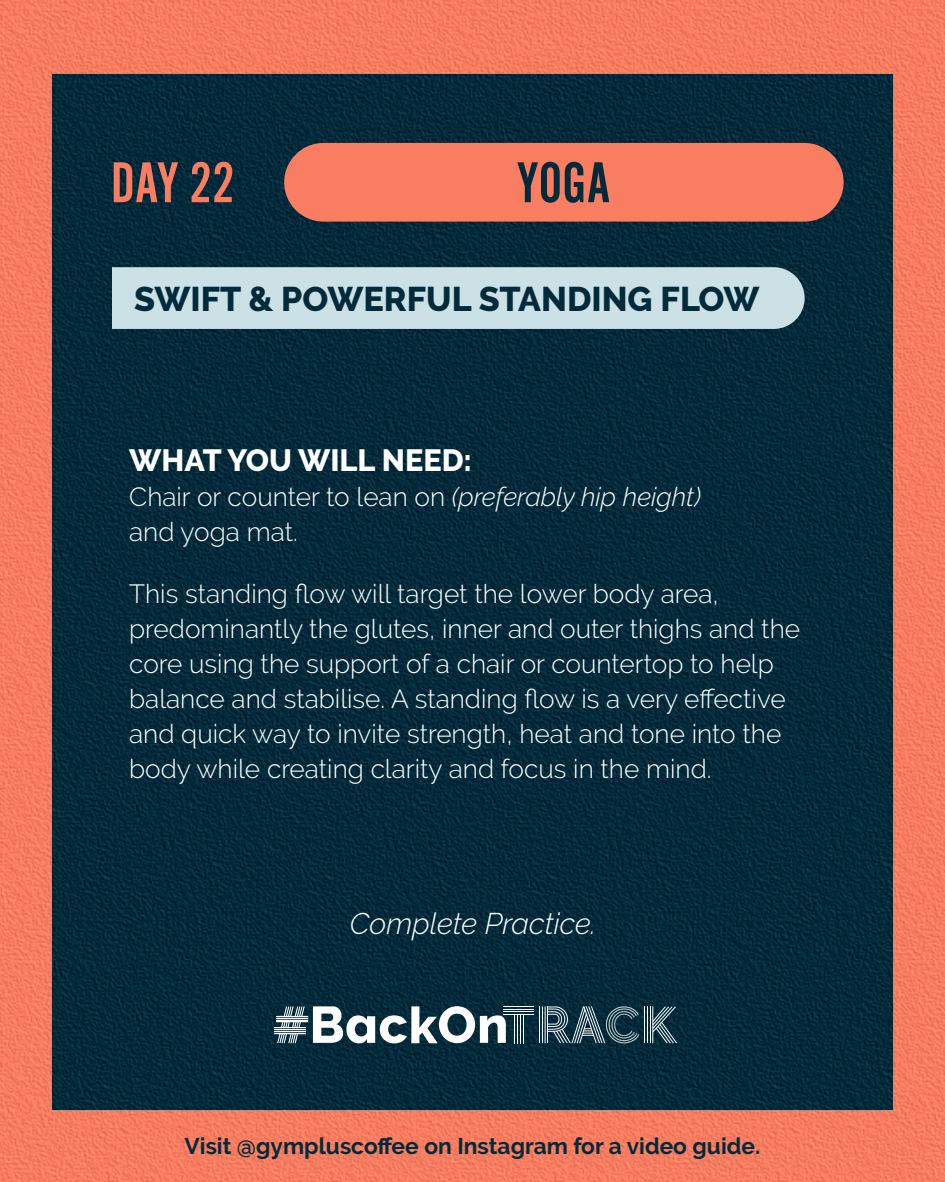
<style>
.page{position:relative;width:945px;height:1182px;background:#fff}
.page>*{position:absolute;margin:0;border:0;box-sizing:border-box;transform-origin:0 0}
.t1{font:59.68px "Alternate Got No 2 D";color:#f87d61}
.t2{font:59.68px "Alternate Got No 2 D";color:#012b3b}
.t3{font:800 34.12px "Raleway";color:#012b3b}
.t4{font:800 30.62px "Raleway";color:#fff}
.t5{font:italic 300 29.75px "Raleway";color:#fff}
.t6{font:300 26.25px/35px "Raleway";color:#fff}
.t7{font:700 22.75px "Raleway";color:#012b3b}
.s1{font-style:italic}
</style>
<div class="page">
<img style="left:0;top:0;width:945px;height:1181px">
<img style="left:20px;top:42px;width:904px;height:1099px">
<svg style="left:313px;top:1006px;width:193px;height:37px"></svg>
<hr style="left:539px;top:1006px;width:1px;height:37px;background:#fff">
<hr style="left:523px;top:1013px;width:1px;height:30px;background:#fff">
<hr style="left:520px;top:1013px;width:1px;height:30px;background:#fff">
<hr style="left:517px;top:1013px;width:1px;height:30px;background:#fff">
<hr style="left:514px;top:1013px;width:1px;height:30px;background:#fff">
<hr style="left:504px;top:1006px;width:30px;height:1px;background:#fff">
<hr style="left:504px;top:1008px;width:30px;height:1px;background:#fff">
<hr style="left:504px;top:1011px;width:30px;height:1px;background:#fff">
<hr style="left:504px;top:1013px;width:30px;height:1px;background:#fff">
<hr style="left:274px;top:1027px;width:32px;height:1px;background:#fff">
<hr style="left:274px;top:1029px;width:32px;height:1px;background:#fff">
<hr style="left:274px;top:1031px;width:32px;height:1px;background:#fff">
<hr style="left:274px;top:1033px;width:32px;height:1px;background:#fff">
<hr style="left:277px;top:1016px;width:31px;height:1px;background:#fff">
<hr style="left:276px;top:1015px;width:32px;height:1px;background:#fff">
<hr style="left:276px;top:1017px;width:32px;height:1px;background:#fff">
<hr style="left:276px;top:1019px;width:32px;height:1px;background:#fff">
<hr style="left:276px;top:1021px;width:32px;height:1px;background:#fff">
<svg style="left:277px;top:1006px;width:28px;height:37px"></svg>
<svg style="left:542px;top:1006px;width:97px;height:37px;background:#3f5c68"></svg>
<hr style="left:644px;top:1006px;width:1px;height:37px;background:#fff">
<hr style="left:647px;top:1006px;width:1px;height:37px;background:#fff">
<hr style="left:650px;top:1006px;width:1px;height:37px;background:#fff">
<svg style="left:652px;top:1006px;width:25px;height:37px"></svg>
<div style="left:284px;top:143px;width:560px;height:78px;background:#f87d61;border-radius:39px"></div>
<div style="left:112px;top:267px;width:693px;height:62px;background:#cce1e6"></div>
<h1 class="t1" style="left:111px;top:151px;width:125px">DAY 22</h1>
<h1 class="t2" style="left:517px;top:151px;width:95px">YOGA</h1>
<h2 class="t3" style="left:134px;top:279px;width:627px">SWIFT &amp; POWERFUL STANDING FLOW</h2>
<p class="t4" style="left:129px;top:443px;width:344px">WHAT YOU WILL NEED:</p>
<p class="t6" style="left:129px;top:479px;width:573px">Chair or counter to lean on <span class="s1">(preferably hip height) </span>and yoga mat.</p>
<p class="t6" style="left:129px;top:575px;width:672px">This standing flow will target the lower body area, predominantly the glutes, inner and outer thighs and the core using the support of a chair or countertop to help balance and stabilise. A standing flow is a very effective and quick way to invite strength, heat and tone into the body while creating clarity and focus in the mind.</p>
<p class="t5" style="left:350px;top:906px;width:248px">Complete Practice.</p>
<p class="t7" style="left:184px;top:1132px;width:577px">Visit @gympluscoffee on Instagram for a video guide.</p>
</div>
